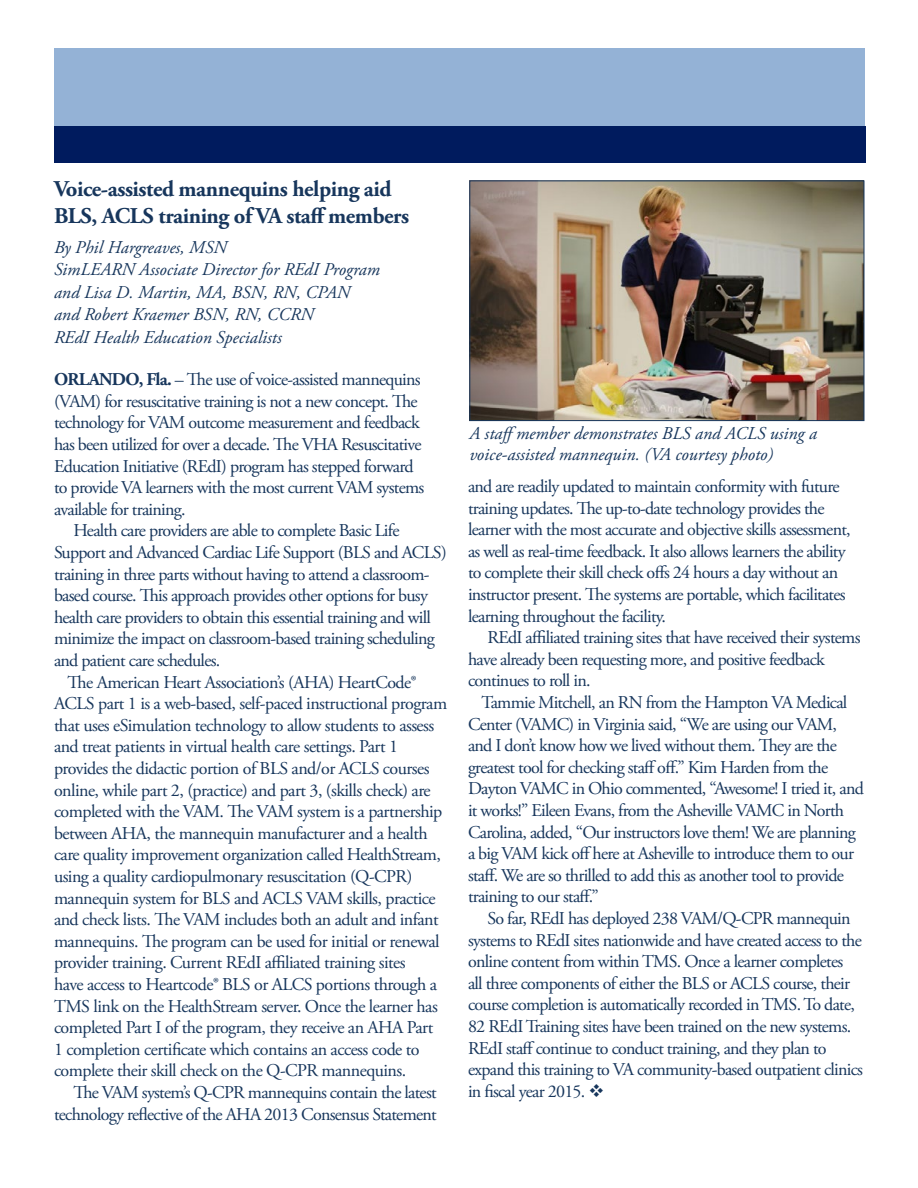
<style>
.page{position:relative;width:918px;height:1188px;background:#fff}
.page>*{position:absolute;margin:0;border:0;box-sizing:border-box;transform-origin:0 0}
.t1{font:700 22.5px/27px "Adobe Garamond Pro";letter-spacing:-.02em;color:#17365c}
.t2{font:18px/21.6px "Adobe Garamond Pro";letter-spacing:-.04em;color:#17365c}
.t3{font:italic 18px/22.5px "Adobe Garamond Pro";color:#17365c}
.s1{font-weight:700}
</style>
<div class="page">
<div style="left:54px;top:126px;width:811px;height:34px;background:#001c5e"></div>
<hr style="left:54px;top:160px;width:811px;height:3px;background:#001b5e">
<img style="left:471px;top:183px;width:391px;height:236px">
<div style="left:469px;top:181px;width:395px;height:240px;border:1px solid #17365c"></div>
<h3 class="t1" style="left:54px;top:176px;width:357px">Voice-assisted mannequins helping aid<br>BLS, ACLS training of VA staff members</h3>
<p class="t3" style="left:54px;top:236px;width:327px">By Phil Hargreaves, MSN<br>SimLEARN Associate Director for REdI Program and Lisa D. Martin, MA, BSN, RN, CPAN and Robert Kraemer BSN, RN, CCRN<br>REdI Health Education Specialists</p>
<p class="t2" style="left:54px;top:369px;width:372px"><span class="s1">ORLANDO, Fla.</span> – The use of voice-assisted mannequins (VAM) for resuscitative training is not a new concept. The technology for VAM outcome measurement and feedback has been utilized for over a decade. The VHA Resuscitative Education Initiative (REdI) program has stepped forward to provide VA learners with the most current VAM systems available for training.</p>
<p class="t2" style="left:54px;top:521px;width:394px;text-indent:19px">Health care providers are able to complete Basic Life Support and Advanced Cardiac Life Support (BLS and ACLS) training in three parts without having to attend a classroom&shy;based course. This approach provides other options for busy health care providers to obtain this essential training and will minimize the impact on classroom-based training scheduling and patient care schedules.</p>
<p class="t2" style="left:54px;top:672px;width:395px;text-indent:14px">The American Heart Association’s (AHA) HeartCode® ACLS part 1 is a web-based, self-paced instructional program that uses eSimulation technology to allow students to assess and treat patients in virtual health care settings. Part 1 provides the didactic portion of BLS and/or ACLS courses online, while part 2, (practice) and part 3, (skills check) are completed with the VAM. The VAM system is a partnership between AHA, the mannequin manufacturer and a health care quality improvement organization called HealthStream, using a quality cardiopulmonary resuscitation (Q-CPR) mannequin system for BLS and ACLS VAM skills, practice and check lists. The VAM includes both an adult and infant mannequins. The program can be used for initial or renewal provider training. Current REdI affiliated training sites<br>have access to Heartcode® BLS or ALCS portions through a TMS link on the HealthStream server. Once the learner has completed Part I of the program, they receive an AHA Part<br>1 completion certificate which contains an access code to complete their skill check on the Q-CPR mannequins.</p>
<p class="t2" style="left:54px;top:1082px;width:384px;text-align:right">The VAM system’s Q-CPR mannequins contain the latest technology reflective of the AHA 2013 Consensus Statement</p>
<p class="t3" style="left:469px;top:423px;width:349px;line-height:21.6px">A staffmember demonstrates BLS and ACLS using a voice-assisted mannequin. (VA courtesy photo)</p>
<p class="t2" style="left:468px;top:476px;width:384px">and are readily updated to maintain conformity with future training updates. The up-to-date technology provides the learner with the most accurate and objective skills assessment, as well as real-time feedback. It also allows learners the ability to complete their skill check offs 24 hours a day without an instructor present. The systems are portable, which facilitates learning throughout the facility.</p>
<p class="t2" style="left:468px;top:627px;width:394px;text-indent:19px">REdI affiliated training sites that have received their systems have already been requesting more, and positive feedback continues to roll in.</p>
<p class="t2" style="left:468px;top:692px;width:397px;text-indent:14px">Tammie Mitchell, an RN from the Hampton VA Medical Center (VAMC) in Virginia said, “We are using our VAM, and I don’t know how we lived without them. They are the greatest tool for checking staff off.” Kim Harden from the Dayton VAMC in Ohio commented, “Awesome! I tried it, and it works!” Eileen Evans, from the Asheville VAMC in North Carolina, added, “Our instructors love them! We are planning a big VAM kick off here at Asheville to introduce them to our staff. We are so thrilled to add this as another tool to provide training to our staff.”</p>
<p class="t2" style="left:468px;top:908px;width:397px;text-indent:19px">So far, REdI has deployed 238 VAM/Q-CPR mannequin systems to REdI sites nationwide and have created access to the online content from within TMS. Once a learner completes<br>all three components of either the BLS or ACLS course, their course completion is automatically recorded in TMS. To date, 82 REdI Training sites have been trained on the new systems.<br>REdI staff continue to conduct training, and they plan to expand this training to VA community-based outpatient clinics in fiscal year 2015. ❖</p>
</div>
